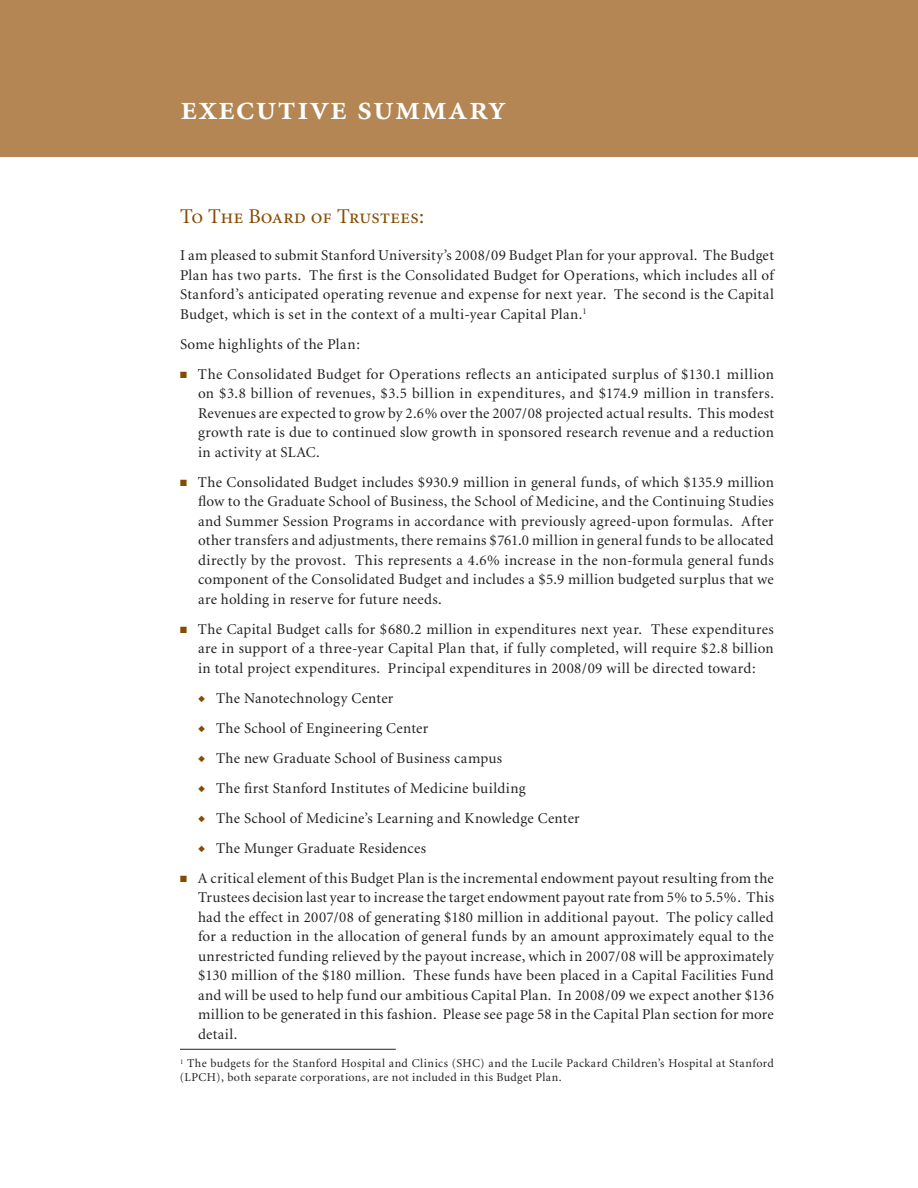
<style>
.page{position:relative;width:918px;height:1188px;background:#fff}
.page>*{position:absolute;margin:0;border:0;box-sizing:border-box;transform-origin:0 0}
.section_titleR{font:36px "Minion Semibold SC";letter-spacing:.025em;color:#fff}
.Sub_Greeting{font:21px "Minion Regular SC";letter-spacing:-.005em;color:#844c00}
.Hanging_indentN{font:15px/19.5px "Minion";letter-spacing:.02em;color:#231f20;text-align:justify}
.Body_text{font:15px/19.5px "Minion";letter-spacing:.03em;color:#231f20;text-align:justify}
.hanging_indent_2N{font:15px "Minion";letter-spacing:.02em;color:#231f20}
.footnote{font:12px/13.5px "Minion";letter-spacing:.035em;color:#231f20}
.s1{color:#844c00}
</style>
<div class="page">
<hr style="left:180px;top:1049px;width:216px;height:1px;background:#231f20">
<div style="left:0;top:0;width:918px;height:158px;background:#b38653"></div>
<p class="section_titleR" style="left:180px;top:89px;width:328px">executive summary</p>
<p class="Sub_Greeting" style="left:180px;top:206px;width:246px">To The Board of Trustees:</p>
<p class="Body_text" style="left:180px;top:246px;width:595px">I am pleased to submit Stanford University’s 2008/09 Budget Plan for your approval. The Budget Plan has two parts. The first is the Consolidated Budget for Operations, which includes all of Stanford’s anticipated operating revenue and expense for next year. The second is the Capital Budget, which is set in the context of a multi-year Capital Plan.<sup>1</sup></p>
<p class="Body_text" style="left:180px;top:335px;width:182px">Some highlights of the Plan:</p>
<p class="Hanging_indentN" style="left:198px;top:365px;width:578px;text-indent:-18px"><span class="s1">■</span> The Consolidated Budget for Operations reflects an anticipated surplus of $130.1 million on $3.8 billion of revenues, $3.5 billion in expenditures, and $174.9 million in transfers.<br>Revenues are expected to grow by 2.6% over the 2007/08 projected actual results. This modest growth rate is due to continued slow growth in sponsored research revenue and a reduction in activity at SLAC.</p>
<p class="Hanging_indentN" style="left:198px;top:473px;width:577px;text-indent:-18px"><span class="s1">■</span> The Consolidated Budget includes $930.9 million in general funds, of which $135.9 million flow to the Graduate School of Business, the School of Medicine, and the Continuing Studies and Summer Session Programs in accordance with previously agreed-upon formulas. After other transfers and adjustments, there remains $761.0 million in general funds to be allocated directly by the provost. This represents a 4.6% increase in the non-formula general funds component of the Consolidated Budget and includes a $5.9 million budgeted surplus that we are holding in reserve for future needs.</p>
<p class="Hanging_indentN" style="left:198px;top:620px;width:577px;text-indent:-18px"><span class="s1">■</span> The Capital Budget calls for $680.2 million in expenditures next year. These expenditures are in support of a three-year Capital Plan that, if fully completed, will require $2.8 billion in total project expenditures. Principal expenditures in 2008/09 will be directed toward:</p>
<p class="hanging_indent_2N" style="left:198px;top:691px;width:197px"><span class="s1">◆</span> The Nanotechnology Center</p>
<p class="hanging_indent_2N" style="left:198px;top:721px;width:232px"><span class="s1">◆</span> The School of Engineering Center</p>
<p class="hanging_indent_2N" style="left:198px;top:751px;width:306px"><span class="s1">◆</span> The new Graduate School of Business campus</p>
<p class="hanging_indent_2N" style="left:198px;top:781px;width:329px"><span class="s1">◆</span> The first Stanford Institutes of Medicine building</p>
<p class="hanging_indent_2N" style="left:198px;top:811px;width:383px"><span class="s1">◆</span> The School of Medicine’s Learning and Knowledge Center</p>
<p class="hanging_indent_2N" style="left:198px;top:841px;width:230px"><span class="s1">◆</span> The Munger Graduate Residences</p>
<p class="Hanging_indentN" style="left:198px;top:869px;width:578px;text-indent:-18px"><span class="s1">■</span> A critical element of this Budget Plan is the incremental endowment payout resulting from the Trustees decision last year to increase the target endowment payout rate from 5% to 5.5%. This had the effect in 2007/08 of generating $180 million in additional payout. The policy called for a reduction in the allocation of general funds by an amount approximately equal to the unrestricted funding relieved by the payout increase, which in 2007/08 will be approximately $130 million of the $180 million. These funds have been placed in a Capital Facilities Fund and will be used to help fund our ambitious Capital Plan. In 2008/09 we expect another $136 million to be generated in this fashion. Please see page 58 in the Capital Plan section for more detail.</p>
<p class="footnote" style="left:180px;top:1057px;width:595px"><sup>1</sup> The budgets for the Stanford Hospital and Clinics (SHC) and the Lucile Packard Children’s Hospital at Stanford (LPCH), both separate corporations, are not included in this Budget Plan.</p>
</div>
